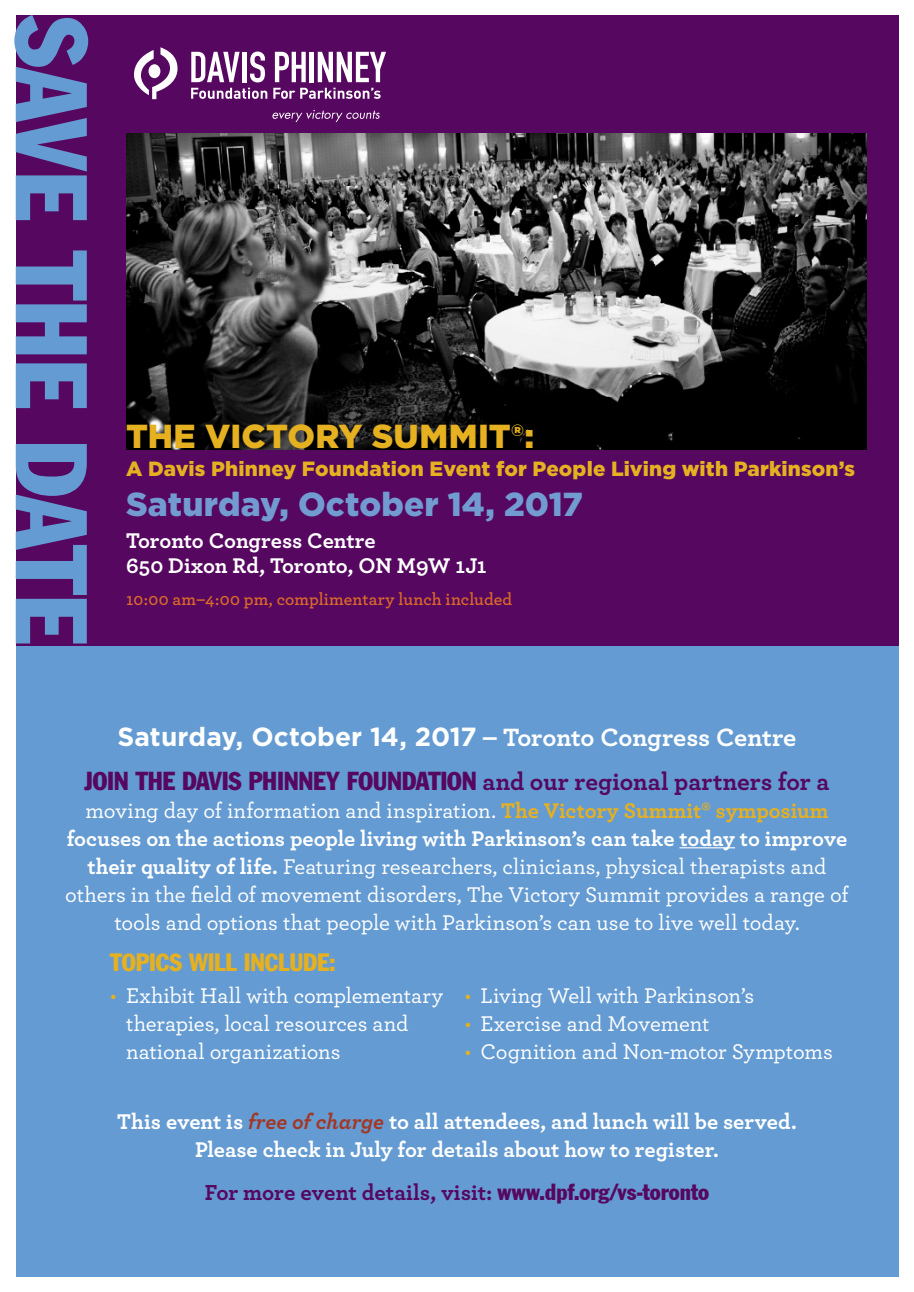
<style>
.page{position:relative;width:914px;height:1292px;background:#fff}
.page>*{position:absolute;margin:0;border:0;box-sizing:border-box;transform-origin:0 0}
.t1{font:99.75px "Franklin Gothic Condensed";color:#649bd2}
.VS_Date{font:900 33.25px "Gotham";color:#729cd1}
.Victory_Summit{font:900 33.25px "Gotham";letter-spacing:.005em;color:#e6b120}
.t2{font:700 26.25px "Gotham";color:#fff}
.t3{font:25.38px "Franklin Gothic Condensed";letter-spacing:-.01em;color:#560760}
.t4{font:24.5px "Franklin Gothic Condensed";letter-spacing:-.015em;color:#e6b120}
.t5{font:700 22.75px "Archer";letter-spacing:-.005em;color:#560760}
.P_-_center{font:500 22.4px/28px "Archer";letter-spacing:-.005em;color:#fff}
.P_-_center-2{font:700 22.4px/28px "Archer";color:#fff;text-align:center}
.VS_Location{font:700 22.4px/24.5px "Archer";letter-spacing:-.005em;color:#fff}
.VS_Desc{font:900 20.65px "Gotham";letter-spacing:.005em;color:#e6b120}
.VS_Timeframe{font:600 17.5px "Archer";letter-spacing:.005em;color:#de6b27}
.s1{font-family:"Archer"}
.s2{font-family:"Archer";font-weight:700}
.s3{font-weight:700;color:#e6b120}
.s4{font-weight:700}
.s5{color:#e6b120}
.s6{font-style:italic;color:#a23725}
.s7{font-family:"Franklin Gothic Condensed";font-weight:400}
</style>
<div class="page">
<div style="left:16px;top:16px;width:882px;height:630px;background:#560760"></div>
<div style="left:16px;top:646px;width:882px;height:630px;background:#649bd2"></div>
<img style="left:126px;top:134px;width:740px;height:315px">
<svg style="left:272px;top:110px;width:107px;height:12px"></svg>
<svg style="left:191px;top:52px;width:48px;height:30px"></svg>
<div style="left:242px;top:52px;width:5px;height:30px;background:#fff"></div>
<svg style="left:250px;top:52px;width:15px;height:30px"></svg>
<svg style="left:275px;top:52px;width:31px;height:30px"></svg>
<div style="left:309px;top:52px;width:5px;height:30px;background:#fff"></div>
<svg style="left:318px;top:52px;width:68px;height:30px"></svg>
<svg style="left:191px;top:88px;width:76px;height:11px"></svg>
<svg style="left:273px;top:88px;width:107px;height:11px"></svg>
<svg style="left:134px;top:47px;width:43px;height:52px"></svg>
<hr style="left:679px;top:847px;width:56px;height:1px;background:#fff">
<h1 class="t1" style="left:112px;top:16px;width:630px;rotate:90deg">SAVE THE DATE</h1>
<p class="Victory_Summit" style="left:126px;top:413px;width:410px">THE VICTORY SUMMIT®:</p>
<p class="VS_Desc" style="left:126px;top:454px;width:730px">A Davis Phinney Foundation Event for People Living with Parkinson’s</p>
<p class="VS_Date" style="left:126px;top:481px;width:458px">Saturday, October 14, 2017</p>
<p class="VS_Location" style="left:126px;top:527px;width:362px">Toronto Congress Centre<br>650 Dixon Rd, Toronto, ON M9W 1J1</p>
<p class="VS_Timeframe" style="left:126px;top:586px;width:388px">10:00 am–4:00 pm, complimentary lunch included</p>
<p class="t2" style="left:117px;top:719px;width:680px">Saturday, October 14, 2017 <span class="s1">– Toronto Congress Centre</span></p>
<p class="t3" style="left:85px;top:765px;width:746px">JOIN THE DAVIS PHINNEY FOUNDATION <span class="s2">and our regional partners for a</span></p>
<p class="P_-_center" style="left:85px;top:795px;width:744px">moving day of information and inspiration. <span class="s3">The Victory Summit® symposium</span></p>
<p class="P_-_center-2" style="left:67px;top:822px;width:782px">focuses on the actions people living with Parkinson’s can take today to improve</p>
<p class="P_-_center" style="left:87px;top:851px;width:740px"><span class="s4">their quality of life.</span> Featuring researchers, clinicians, physical therapists and</p>
<p class="P_-_center" style="left:65px;top:879px;width:784px">others in the field of movement disorders, The Victory Summit provides a range of</p>
<p class="P_-_center" style="left:114px;top:907px;width:686px">tools and options that people with Parkinson’s can use to live well today.</p>
<p class="t4" style="left:110px;top:947px;width:227px">TOPICS WILL INCLUDE:</p>
<p class="P_-_center" style="left:465px;top:980px;width:291px"><span class="s5">•</span> Living Well with Parkinson’s</p>
<p class="P_-_center" style="left:465px;top:1008px;width:246px"><span class="s5">•</span> Exercise and Movement</p>
<p class="P_-_center" style="left:465px;top:1036px;width:369px"><span class="s5">•</span> Cognition and Non-motor Symptoms</p>
<p class="P_-_center" style="left:126px;top:980px;width:318px;text-indent:-16px"><span class="s5">•</span> Exhibit Hall with complementary therapies, local resources and national organizations</p>
<p class="P_-_center-2" style="left:117px;top:1105px;width:681px">This event is <span class="s6">free of charge</span> to all attendees, and lunch will be served.<br>Please check in July for details about how to register.</p>
<p class="t5" style="left:205px;top:1174px;width:506px">For more event details, visit: <span class="s7">www.dpf.org/vs-toronto</span></p>
</div>
